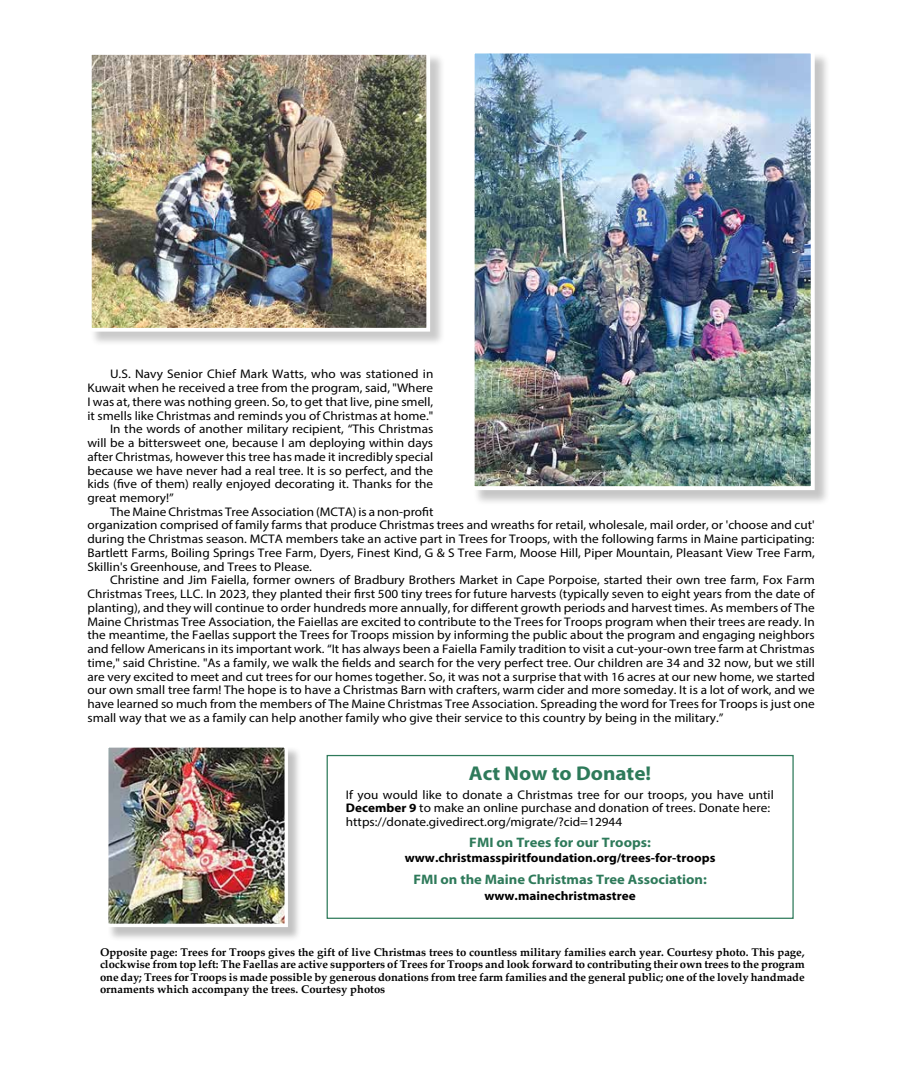
<style>
.page{position:relative;width:900px;height:1080px;background:#fff}
.page>*{position:absolute;margin:0;border:0;box-sizing:border-box;transform-origin:0 0}
.t1{font:700 20px "Myriad Pro";color:#2e7a5a;scale:1.06 1}
.t2{font:700 13.75px "Myriad Pro";color:#2e7a5a;scale:1.06 1}
.t3{font:12.5px/13.8px "Myriad Pro";color:#000;scale:1.06 1}
.t4{font:700 12.5px "Myriad Pro";color:#000;scale:1.06 1}
.t5{font:700 11.25px/12.5px "Palatino";color:#000;text-align:justify}
.s1{font-weight:700}
</style>
<div class="page">
<div style="left:107px;top:746px;width:195px;height:195px;background:#000;opacity:.24"></div>
<img style="left:109px;top:748px;width:175px;height:175px">
<div style="left:105px;top:744px;width:183px;height:183px;border:3px solid #fff"></div>
<div style="left:473px;top:51px;width:358px;height:455px;background:#000;opacity:.23"></div>
<img style="left:476px;top:55px;width:334px;height:430px">
<div style="left:471px;top:50px;width:344px;height:440px;border:4px solid #fff"></div>
<div style="left:327px;top:755px;width:467px;height:164px;border:1px solid #2e7a5a"></div>
<div style="left:90px;top:53px;width:356px;height:294px;background:#000;opacity:.21"></div>
<img style="left:93px;top:56px;width:332px;height:271px">
<div style="left:88px;top:51px;width:342px;height:281px;border:4px solid #fff"></div>
<p class="t3" style="left:110px;top:367px;width:307px">U.S. Navy Senior Chief Mark Watts, who was stationed in</p>
<p class="t3" style="left:88px;top:381px;width:328px">Kuwait when he received a tree from the program, said, "Where</p>
<p class="t3" style="left:88px;top:394px;width:328px">I was at, there was nothing green. So, to get that live, pine smell,</p>
<p class="t3" style="left:88px;top:408px;width:328px">it smells like Christmas and reminds you of Christmas at home."</p>
<p class="t3" style="left:110px;top:422px;width:307px">In the words of another military recipient, “This Christmas</p>
<p class="t3" style="left:88px;top:436px;width:328px">will be a bittersweet one, because I am deploying within days</p>
<p class="t3" style="left:88px;top:449px;width:328px">after Christmas, however this tree has made it incredibly special</p>
<p class="t3" style="left:88px;top:463px;width:328px">because we have never had a real tree. It is so perfect, and the</p>
<p class="t3" style="left:88px;top:477px;width:328px">kids (five of them) really enjoyed decorating it. Thanks for the</p>
<p class="t3" style="left:88px;top:491px;width:83px">great memory!”</p>
<p class="t3" style="left:110px;top:504px;width:307px">The Maine Christmas Tree Association (MCTA) is a non-profit</p>
<p class="t3" style="left:88px;top:518px;width:688px">organization comprised of family farms that produce Christmas trees and wreaths for retail, wholesale, mail order, or 'choose and cut'</p>
<p class="t3" style="left:88px;top:532px;width:687px">during the Christmas season. MCTA members take an active part in Trees for Troops, with the following farms in Maine participating:</p>
<p class="t3" style="left:88px;top:546px;width:688px">Bartlett Farms, Boiling Springs Tree Farm, Dyers, Finest Kind, G &amp; S Tree Farm, Moose Hill, Piper Mountain, Pleasant View Tree Farm,</p>
<p class="t3" style="left:88px;top:559px;width:213px">Skillin's Greenhouse, and Trees to Please.</p>
<p class="t3" style="left:110px;top:573px;width:666px">Christine and Jim Faiella, former owners of Bradbury Brothers Market in Cape Porpoise, started their own tree farm, Fox Farm</p>
<p class="t3" style="left:88px;top:587px;width:687px">Christmas Trees, LLC. In 2023, they planted their first 500 tiny trees for future harvests (typically seven to eight years from the date of</p>
<p class="t3" style="left:88px;top:601px;width:688px">planting), and they will continue to order hundreds more annually, for different growth periods and harvest times. As members of The</p>
<p class="t3" style="left:88px;top:614px;width:688px">Maine Christmas Tree Association, the Faiellas are excited to contribute to the Trees for Troops program when their trees are ready. In</p>
<p class="t3" style="left:88px;top:628px;width:688px">the meantime, the Faellas support the Trees for Troops mission by informing the public about the program and engaging neighbors</p>
<p class="t3" style="left:88px;top:642px;width:687px">and fellow Americans in its important work. “It has always been a Faiella Family tradition to visit a cut-your-own tree farm at Christmas</p>
<p class="t3" style="left:88px;top:656px;width:688px">time," said Christine. "As a family, we walk the fields and search for the very perfect tree. Our children are 34 and 32 now, but we still</p>
<p class="t3" style="left:88px;top:669px;width:688px">are very excited to meet and cut trees for our homes together. So, it was not a surprise that with 16 acres at our new home, we started</p>
<p class="t3" style="left:88px;top:683px;width:688px">our own small tree farm! The hope is to have a Christmas Barn with crafters, warm cider and more someday. It is a lot of work, and we</p>
<p class="t3" style="left:88px;top:697px;width:688px">have learned so much from the members of The Maine Christmas Tree Association. Spreading the word for Trees for Troops is just one</p>
<p class="t3" style="left:88px;top:711px;width:602px">small way that we as a family can help another family who give their service to this country by being in the military.”</p>
<h1 class="t1" style="left:469px;top:760px;width:174px">Act Now to Donate!</h1>
<p class="t3" style="left:346px;top:787px;width:405px">If you would like to donate a Christmas tree for our troops, you have until<br><span class="s1">December 9</span> to make an online purchase and donation of trees. Donate here: https://donate.givedirect.org/migrate/?cid=12944</p>
<p class="t2" style="left:469px;top:834px;width:173px">FMI on Trees for our Troops:</p>
<p class="t4" style="left:405px;top:850px;width:294px">www.christmasspiritfoundation.org/trees-for-troops</p>
<p class="t2" style="left:413px;top:870px;width:278px">FMI on the Maine Christmas Tree Association:</p>
<p class="t4" style="left:484px;top:888px;width:144px">www.mainechristmastree</p>
<p class="t5" style="left:100px;top:946px;width:706px">Opposite page: Trees for Troops gives the gift of live Christmas trees to countless military families earch year. Courtesy photo. This page, clockwise from top left: The Faellas are active supporters of Trees for Troops and look forward to contributing their own trees to the program one day; Trees for Troops is made possible by generous donations from tree farm families and the general public; one of the lovely handmade ornaments which accompany the trees. Courtesy photos</p>
</div>
